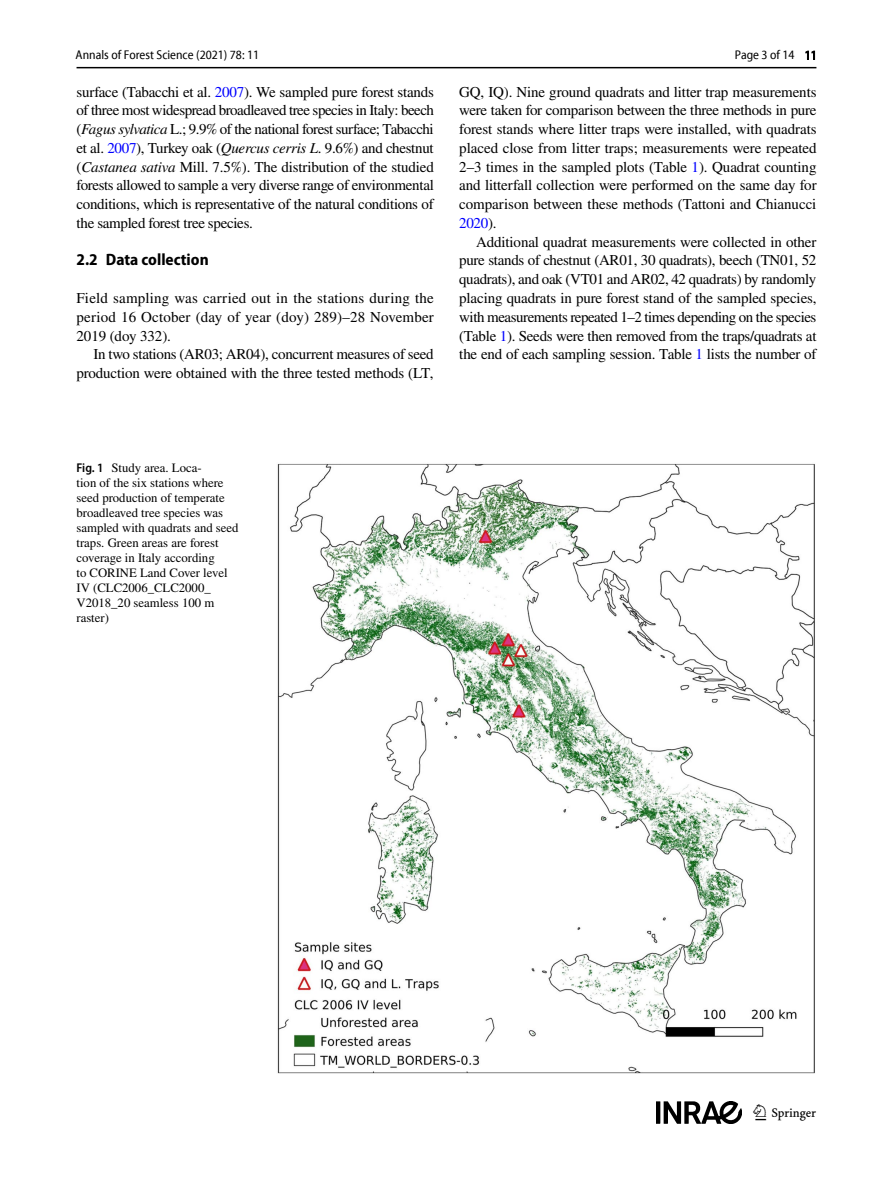
<style>
.page{position:relative;width:893px;height:1187px;background:#fff}
.page>*{position:absolute;margin:0;border:0;box-sizing:border-box;transform-origin:0 0}
.t1{font:22.5px "Springnew Regular 3";color:#000}
.t2{font:700 semi-condensed 16.5px "Myriad Pro";color:#000}
.t3{font:15px/18.8px "STIX";letter-spacing:-.015em;color:#000;text-align:justify}
.t4{font:12.75px/15px "STIX";color:#000}
.t5{font:semi-condensed 12.75px "Myriad Pro Unic";color:#000}
.s1{color:#00f}
.s2{font-style:italic}
.s3{font-family:"Myriad Pro";font-weight:600;font-stretch:semi-condensed}
</style>
<div class="page">
<hr style="left:77px;top:67px;width:739px;height:1px;background:#000">
<img style="left:656px;top:1101px;width:85px;height:22px">
<img style="left:277px;top:463px;width:538px;height:610px">
<p class="t5" style="left:76px;top:50px;width:185px">Annals of Forest Science (2021) 78: 11</p>
<p class="t5" style="left:735px;top:50px;width:83px">Page 3 of 14 11</p>
<p class="t3" style="left:77px;top:83px;width:359px">surface (Tabacchi et al. <span class="s1">2007</span>). We sampled pure forest stands of three most widespread broadleaved tree species in Italy: beech (<span class="s2">Fagus sylvatica</span> L.; 9.9% of the national forest surface; Tabacchi et al. <span class="s1">2007</span>), Turkey oak (<span class="s2">Quercus cerris L</span>. 9.6%) and chestnut (<span class="s2">Castanea sativa</span> Mill. 7.5%). The distribution of the studied forests allowed to sample a very diverse range of environmental conditions, which is representative of the natural conditions of the sampled forest tree species.</p>
<p class="t2" style="left:77px;top:251px;width:134px">2.2 Data collection</p>
<p class="t3" style="left:77px;top:289px;width:359px">Field sampling was carried out in the stations during the period 16 October (day of year (doy) 289)–28 November 2019 (doy 332).</p>
<p class="t3" style="left:77px;top:346px;width:359px;text-align:right">In two stations (AR03; AR04), concurrent measures of seed production were obtained with the three tested methods (LT,</p>
<p class="t3" style="left:459px;top:83px;width:359px">GQ, IQ). Nine ground quadrats and litter trap measurements were taken for comparison between the three methods in pure forest stands where litter traps were installed, with quadrats placed close from litter traps; measurements were repeated 2–3 times in the sampled plots (Table <span class="s1">1</span>). Quadrat counting and litterfall collection were performed on the same day for comparison between these methods (Tattoni and Chianucci <span class="s1">2020</span>).</p>
<p class="t3" style="left:459px;top:233px;width:359px;text-indent:17px">Additional quadrat measurements were collected in other pure stands of chestnut (AR01, 30 quadrats), beech (TN01, 52 quadrats), and oak (VT01 and AR02, 42 quadrats) by randomly placing quadrats in pure forest stand of the sampled species, with measurements repeated 1–2 times depending on the species (Table <span class="s1">1</span>). Seeds were then removed from the traps/quadrats at the end of each sampling session. Table <span class="s1">1</span> lists the number of</p>
<p class="t4" style="left:77px;top:461px;width:164px"><span class="s3">Fig. 1</span> Study area. Loca-<br>tion of the six stations where seed production of temperate broadleaved tree species was sampled with quadrats and seed traps. Green areas are forest coverage in Italy according<br>to CORINE Land Cover level<br>IV (CLC2006_CLC2000_<br>V2018_20 seamless 100 m raster)</p>
<h1 class="t1" style="left:755px;top:1104px;width:62px">1 3</h1>
</div>
